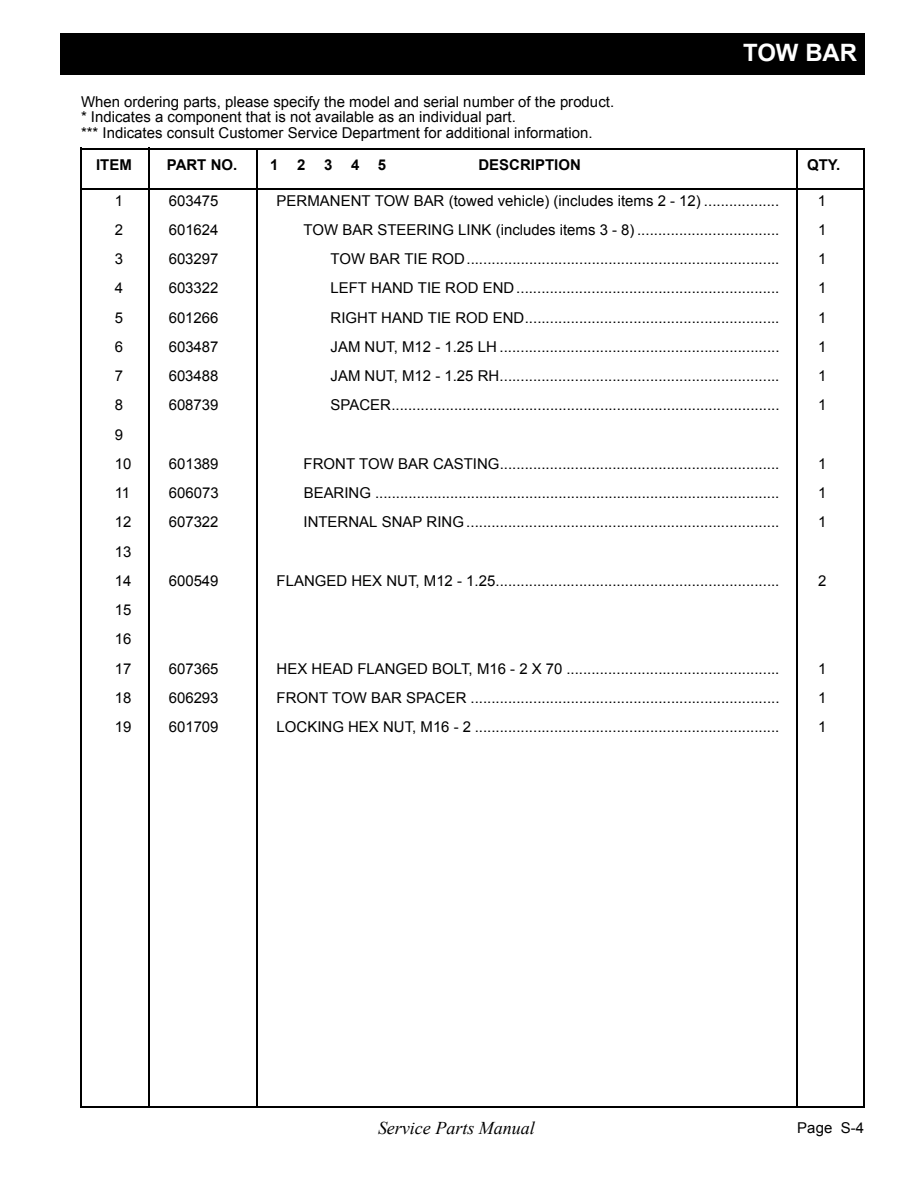
<style>
.page{position:relative;width:918px;height:1188px;background:#fff}
.page>*{position:absolute;margin:0;border:0;box-sizing:border-box;transform-origin:0 0}
.t1{font:700 24px "Arial";color:#fff}
.t2{font:italic 18px "Times New Roman";color:#000}
.t3{font:15px/29.2px "Arial";color:#000}
.t4{font:700 15px "Arial";color:#000}
</style>
<div class="page">
<hr style="left:81px;top:188px;width:784px;height:2px;background:#000">
<hr style="left:81px;top:148px;width:784px;height:1px;background:#000">
<hr style="left:863px;top:148px;width:2px;height:960px;background:#000">
<hr style="left:80px;top:1106px;width:784px;height:2px;background:#000">
<hr style="left:80px;top:148px;width:2px;height:959px;background:#000">
<hr style="left:148px;top:148px;width:1px;height:960px;background:#000">
<hr style="left:256px;top:148px;width:1px;height:960px;background:#000">
<hr style="left:796px;top:148px;width:2px;height:960px;background:#000">
<div style="left:61px;top:34px;width:803px;height:40px;background:#000"></div>
<hr style="left:61px;top:33px;width:804px;height:2px;background:#000">
<hr style="left:863px;top:34px;width:2px;height:41px;background:#000">
<hr style="left:60px;top:74px;width:804px;height:1px;background:#000">
<hr style="left:60px;top:33px;width:2px;height:41px;background:#000">
<h1 class="t1" style="left:743px;top:39px;width:116px">TOW BAR</h1>
<p class="t3" style="left:81px;top:94px;width:535px;line-height:15.8px">When ordering parts, please specify the model and serial number of the product. * Indicates a component that is not available as an individual part.<br>*** Indicates consult Customer Service Department for additional information.</p>
<p class="t4" style="left:96px;top:156px;width:37px">ITEM</p>
<p class="t4" style="left:167px;top:156px;width:72px">PART NO.</p>
<p class="t4" style="left:270px;top:156px;width:10px">1</p>
<p class="t4" style="left:297px;top:156px;width:10px">2</p>
<p class="t4" style="left:324px;top:156px;width:10px">3</p>
<p class="t4" style="left:351px;top:156px;width:10px">4</p>
<p class="t4" style="left:378px;top:156px;width:10px">5</p>
<p class="t4" style="left:478px;top:156px;width:104px">DESCRIPTION</p>
<p class="t4" style="left:807px;top:156px;width:35px">QTY.</p>
<p class="t3" style="left:115px;top:186px;width:10px">1</p>
<p class="t3" style="left:169px;top:186px;width:51px">603475</p>
<p class="t3" style="left:277px;top:186px;width:504px">PERMANENT TOW BAR (towed vehicle) (includes items 2 - 12) ..................</p>
<p class="t3" style="left:818px;top:186px;width:10px">1</p>
<p class="t3" style="left:115px;top:215px;width:10px">2</p>
<p class="t3" style="left:169px;top:215px;width:51px">601624</p>
<p class="t3" style="left:304px;top:215px;width:477px">TOW BAR STEERING LINK (includes items 3 - 8) ..................................</p>
<p class="t3" style="left:818px;top:215px;width:10px">1</p>
<p class="t3" style="left:115px;top:244px;width:10px">3</p>
<p class="t3" style="left:169px;top:244px;width:51px">603297</p>
<p class="t3" style="left:331px;top:244px;width:450px">TOW BAR TIE ROD...........................................................................</p>
<p class="t3" style="left:818px;top:244px;width:10px">1</p>
<p class="t3" style="left:115px;top:274px;width:10px">4</p>
<p class="t3" style="left:169px;top:274px;width:51px">603322</p>
<p class="t3" style="left:331px;top:274px;width:450px">LEFT HAND TIE ROD END...............................................................</p>
<p class="t3" style="left:818px;top:274px;width:10px">1</p>
<p class="t3" style="left:115px;top:303px;width:10px">5</p>
<p class="t3" style="left:169px;top:303px;width:51px">601266</p>
<p class="t3" style="left:331px;top:303px;width:450px">RIGHT HAND TIE ROD END.............................................................</p>
<p class="t3" style="left:818px;top:303px;width:10px">1</p>
<p class="t3" style="left:115px;top:332px;width:10px">6</p>
<p class="t3" style="left:169px;top:332px;width:51px">603487</p>
<p class="t3" style="left:331px;top:332px;width:450px">JAM NUT, M12 - 1.25 LH ...................................................................</p>
<p class="t3" style="left:818px;top:332px;width:10px">1</p>
<p class="t3" style="left:115px;top:361px;width:10px">7</p>
<p class="t3" style="left:169px;top:361px;width:51px">603488</p>
<p class="t3" style="left:331px;top:361px;width:450px">JAM NUT, M12 - 1.25 RH...................................................................</p>
<p class="t3" style="left:818px;top:361px;width:10px">1</p>
<p class="t3" style="left:115px;top:391px;width:10px">8</p>
<p class="t3" style="left:169px;top:391px;width:51px">608739</p>
<p class="t3" style="left:331px;top:391px;width:450px">SPACER.............................................................................................</p>
<p class="t3" style="left:818px;top:391px;width:10px">1</p>
<p class="t3" style="left:115px;top:420px;width:18px">9<br>10</p>
<p class="t3" style="left:169px;top:449px;width:51px">601389</p>
<p class="t3" style="left:304px;top:449px;width:477px">FRONT TOW BAR CASTING...................................................................</p>
<p class="t3" style="left:818px;top:449px;width:10px">1</p>
<p class="t3" style="left:115px;top:478px;width:17px">11</p>
<p class="t3" style="left:169px;top:478px;width:51px">606073</p>
<p class="t3" style="left:304px;top:478px;width:477px">BEARING .................................................................................................</p>
<p class="t3" style="left:818px;top:478px;width:10px">1</p>
<p class="t3" style="left:115px;top:508px;width:18px">12</p>
<p class="t3" style="left:169px;top:508px;width:51px">607322</p>
<p class="t3" style="left:304px;top:508px;width:477px">INTERNAL SNAP RING ...........................................................................</p>
<p class="t3" style="left:818px;top:508px;width:10px">1</p>
<p class="t3" style="left:115px;top:537px;width:18px">13<br>14</p>
<p class="t3" style="left:169px;top:566px;width:51px">600549</p>
<p class="t3" style="left:277px;top:566px;width:504px">FLANGED HEX NUT, M12 - 1.25....................................................................</p>
<p class="t3" style="left:818px;top:566px;width:10px">2</p>
<p class="t3" style="left:115px;top:595px;width:18px;text-align:justify">15<br>16<br>17</p>
<p class="t3" style="left:169px;top:654px;width:51px">607365</p>
<p class="t3" style="left:277px;top:654px;width:504px">HEX HEAD FLANGED BOLT, M16 - 2 X 70 ...................................................</p>
<p class="t3" style="left:818px;top:654px;width:10px">1</p>
<p class="t3" style="left:115px;top:683px;width:18px">18</p>
<p class="t3" style="left:169px;top:683px;width:51px">606293</p>
<p class="t3" style="left:277px;top:683px;width:504px">FRONT TOW BAR SPACER ..........................................................................</p>
<p class="t3" style="left:818px;top:683px;width:10px">1</p>
<p class="t3" style="left:115px;top:712px;width:18px">19</p>
<p class="t3" style="left:169px;top:712px;width:51px">601709</p>
<p class="t3" style="left:277px;top:712px;width:504px">LOCKING HEX NUT, M16 - 2 .........................................................................</p>
<p class="t3" style="left:818px;top:712px;width:10px">1</p>
<p class="t2" style="left:378px;top:1118px;width:158px">Service Parts Manual</p>
<p class="t3" style="left:797px;top:1113px;width:68px">Page S-4</p>
</div>
